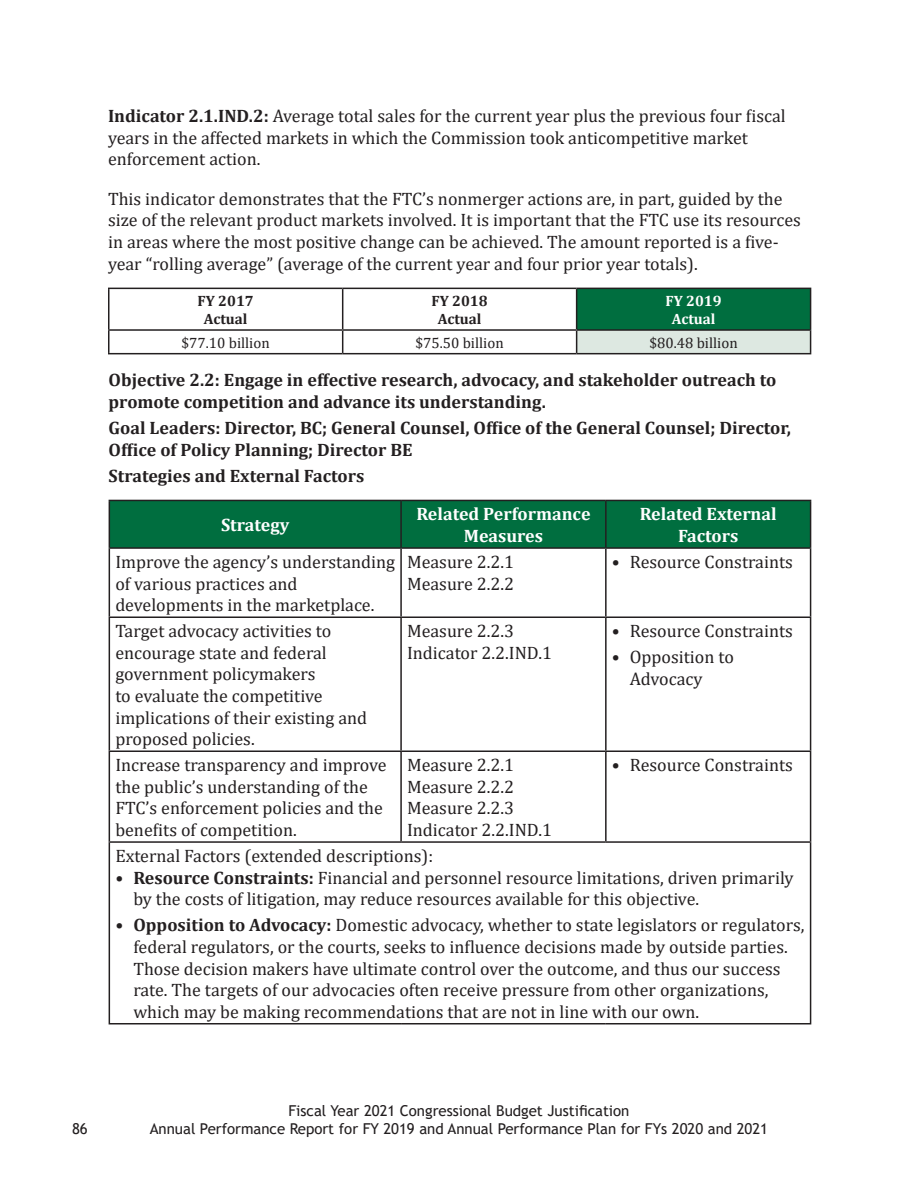
<style>
.page{position:relative;width:918px;height:1188px;background:#fff}
.page>*{position:absolute;margin:0;border:0;box-sizing:border-box;transform-origin:0 0}
.body_text{font:18px/21.6px "Cambria";color:#231f20}
.subhead1_-_black{font:700 18px/21.6px "Cambria";color:#231f20}
.body_text_-_no_space{font:18px "Cambria";color:#231f20}
.table_header{font:700 18px/21.6px "Cambria";color:#fff;text-align:center}
.t1{font:15px "Trebuchet MS";color:#231f20}
.table_text_-_APP{font:15px "Cambria";color:#231f20}
.table_text_-_APP-2{font:700 15px/18px "Cambria";color:#231f20;text-align:center}
.table_text_-_APP-3{font:700 15px/18px "Cambria";color:#fff;text-align:center}
.s1{font-weight:700}
</style>
<div class="page">
<div style="left:110px;top:501px;width:700px;height:46px;background:#006e3f"></div>
<hr style="left:109px;top:500px;width:292px;height:1px;background:#231f20">
<hr style="left:109px;top:501px;width:1px;height:46px;background:#231f20">
<hr style="left:401px;top:500px;width:205px;height:1px;background:#231f20">
<hr style="left:400px;top:501px;width:2px;height:46px;background:#231f20">
<hr style="left:606px;top:500px;width:205px;height:1px;background:#231f20">
<hr style="left:605px;top:501px;width:2px;height:46px;background:#231f20">
<hr style="left:810px;top:501px;width:1px;height:46px;background:#231f20">
<hr style="left:109px;top:547px;width:292px;height:2px;background:#231f20">
<hr style="left:109px;top:549px;width:1px;height:67px;background:#231f20">
<hr style="left:401px;top:547px;width:205px;height:2px;background:#231f20">
<hr style="left:400px;top:549px;width:2px;height:67px;background:#231f20">
<hr style="left:606px;top:547px;width:205px;height:2px;background:#231f20">
<hr style="left:605px;top:549px;width:2px;height:67px;background:#231f20">
<hr style="left:810px;top:549px;width:1px;height:67px;background:#231f20">
<hr style="left:109px;top:616px;width:292px;height:2px;background:#231f20">
<hr style="left:109px;top:618px;width:1px;height:132px;background:#231f20">
<hr style="left:401px;top:616px;width:205px;height:2px;background:#231f20">
<hr style="left:400px;top:618px;width:2px;height:132px;background:#231f20">
<hr style="left:606px;top:616px;width:205px;height:2px;background:#231f20">
<hr style="left:605px;top:618px;width:2px;height:132px;background:#231f20">
<hr style="left:810px;top:618px;width:1px;height:132px;background:#231f20">
<hr style="left:109px;top:750px;width:292px;height:2px;background:#231f20">
<hr style="left:109px;top:752px;width:1px;height:89px;background:#231f20">
<hr style="left:401px;top:750px;width:205px;height:2px;background:#231f20">
<hr style="left:400px;top:752px;width:2px;height:89px;background:#231f20">
<hr style="left:606px;top:750px;width:205px;height:2px;background:#231f20">
<hr style="left:605px;top:752px;width:2px;height:89px;background:#231f20">
<hr style="left:810px;top:752px;width:1px;height:89px;background:#231f20">
<hr style="left:109px;top:841px;width:292px;height:2px;background:#231f20">
<hr style="left:109px;top:843px;width:1px;height:180px;background:#231f20">
<hr style="left:401px;top:841px;width:205px;height:2px;background:#231f20">
<hr style="left:606px;top:841px;width:205px;height:2px;background:#231f20">
<hr style="left:810px;top:843px;width:1px;height:180px;background:#231f20">
<hr style="left:109px;top:1023px;width:292px;height:1px;background:#231f20">
<hr style="left:401px;top:1023px;width:205px;height:1px;background:#231f20">
<hr style="left:606px;top:1023px;width:205px;height:1px;background:#231f20">
<div style="left:577px;top:288px;width:234px;height:42px;background:#006e3f"></div>
<div style="left:577px;top:330px;width:234px;height:24px;background:#dde8e1"></div>
<hr style="left:108px;top:288px;width:235px;height:1px;background:#231f20">
<hr style="left:108px;top:289px;width:2px;height:40px;background:#231f20">
<hr style="left:343px;top:288px;width:234px;height:1px;background:#231f20">
<hr style="left:342px;top:289px;width:1px;height:40px;background:#231f20">
<hr style="left:577px;top:288px;width:234px;height:1px;background:#231f20">
<hr style="left:576px;top:289px;width:1px;height:40px;background:#231f20">
<hr style="left:810px;top:289px;width:1px;height:40px;background:#231f20">
<hr style="left:108px;top:329px;width:235px;height:2px;background:#231f20">
<hr style="left:108px;top:331px;width:2px;height:22px;background:#231f20">
<hr style="left:343px;top:329px;width:234px;height:2px;background:#231f20">
<svg style="left:342px;top:331px;width:1px;height:22px"></svg>
<hr style="left:577px;top:329px;width:234px;height:2px;background:#231f20">
<svg style="left:576px;top:331px;width:1px;height:22px"></svg>
<svg style="left:810px;top:331px;width:1px;height:22px"></svg>
<hr style="left:108px;top:353px;width:235px;height:1px;background:#231f20">
<hr style="left:343px;top:353px;width:234px;height:1px;background:#231f20">
<hr style="left:577px;top:353px;width:234px;height:1px;background:#231f20">
<p class="body_text" style="left:108px;top:105px;width:679px"><span class="s1">Indicator 2.1.IND.2:</span> Average total sales for the current year plus the previous four fiscal years in the affected markets in which the Commission took anticompetitive market enforcement action.</p>
<p class="body_text" style="left:108px;top:188px;width:694px">This indicator demonstrates that the FTC’s nonmerger actions are, in part, guided by the size of the relevant product markets involved. It is important that the FTC use its resources in areas where the most positive change can be achieved. The amount reported is a five&shy;year “rolling average” (average of the current year and four prior year totals).</p>
<p class="table_text_-_APP-2" style="left:198px;top:291px;width:58px">FY 2017<br>Actual</p>
<p class="table_text_-_APP-2" style="left:432px;top:291px;width:58px">FY 2018<br>Actual</p>
<p class="table_text_-_APP-3" style="left:666px;top:291px;width:58px">FY 2019<br>Actual</p>
<p class="table_text_-_APP" style="left:182px;top:334px;width:90px">$77.10 billion</p>
<p class="table_text_-_APP" style="left:416px;top:334px;width:90px">$75.50 billion</p>
<p class="table_text_-_APP" style="left:650px;top:334px;width:90px">$80.48 billion</p>
<p class="subhead1_-_black" style="left:109px;top:369px;width:669px">Objective 2.2: Engage in effective research, advocacy, and stakeholder outreach to promote competition and advance its understanding.</p>
<p class="subhead1_-_black" style="left:109px;top:416px;width:684px">Goal Leaders: Director, BC; General Counsel, Office of the General Counsel; Director,<br>Office of Policy Planning; Director BE</p>
<p class="subhead1_-_black" style="left:109px;top:464px;width:257px">Strategies and External Factors</p>
<p class="table_header" style="left:221px;top:514px;width:70px">Strategy</p>
<p class="table_header" style="left:416px;top:503px;width:176px">Related Performance<br>Measures</p>
<p class="table_header" style="left:640px;top:503px;width:138px">Related External<br>Factors</p>
<p class="body_text" style="left:115px;top:551px;width:281px">Improve the agency’s understanding of various practices and developments in the marketplace.</p>
<p class="body_text_-_no_space" style="left:407px;top:551px;width:109px">Measure 2.2.1</p>
<p class="body_text" style="left:612px;top:551px;width:183px">• Resource Constraints</p>
<p class="body_text_-_no_space" style="left:407px;top:573px;width:109px">Measure 2.2.2</p>
<p class="body_text" style="left:115px;top:620px;width:253px">Target advocacy activities to encourage state and federal government policymakers<br>to evaluate the competitive implications of their existing and proposed policies.</p>
<p class="body_text_-_no_space" style="left:407px;top:621px;width:109px">Measure 2.2.3</p>
<p class="body_text_-_no_space" style="left:407px;top:642px;width:147px">Indicator 2.2.IND.1</p>
<p class="body_text" style="left:115px;top:754px;width:273px">Increase transparency and improve the public’s understanding of the<br>FTC’s enforcement policies and the benefits of competition.</p>
<p class="body_text_-_no_space" style="left:407px;top:755px;width:109px">Measure 2.2.1</p>
<p class="body_text_-_no_space" style="left:407px;top:776px;width:109px">Measure 2.2.2</p>
<p class="body_text_-_no_space" style="left:407px;top:798px;width:109px">Measure 2.2.3</p>
<p class="body_text_-_no_space" style="left:407px;top:819px;width:147px">Indicator 2.2.IND.1</p>
<p class="body_text" style="left:612px;top:620px;width:183px">• Resource Constraints</p>
<p class="body_text" style="left:630px;top:646px;width:106px;text-indent:-18px">• Opposition to<br>Advocacy</p>
<p class="body_text" style="left:612px;top:754px;width:183px">• Resource Constraints</p>
<p class="body_text_-_no_space" style="left:115px;top:845px;width:319px">External Factors (extended descriptions):</p>
<p class="body_text" style="left:133px;top:867px;width:662px;text-indent:-18px"><span class="s1">• Resource Constraints:</span> Financial and personnel resource limitations, driven primarily by the costs of litigation, may reduce resources available for this objective.</p>
<p class="body_text" style="left:133px;top:914px;width:673px;text-indent:-18px"><span class="s1">• Opposition to Advocacy:</span> Domestic advocacy, whether to state legislators or regulators, federal regulators, or the courts, seeks to influence decisions made by outside parties.<br>Those decision makers have ultimate control over the outcome, and thus our success rate. The targets of our advocacies often receive pressure from other organizations, which may be making recommendations that are not in line with our own.</p>
<p class="t1" style="left:288px;top:1101px;width:343px">Fiscal Year 2021 Congressional Budget Justification</p>
<p class="t1" style="left:72px;top:1119px;width:17px">86</p>
<p class="t1" style="left:150px;top:1119px;width:620px">Annual Performance Report for FY 2019 and Annual Performance Plan for FYs 2020 and 2021</p>
</div>
